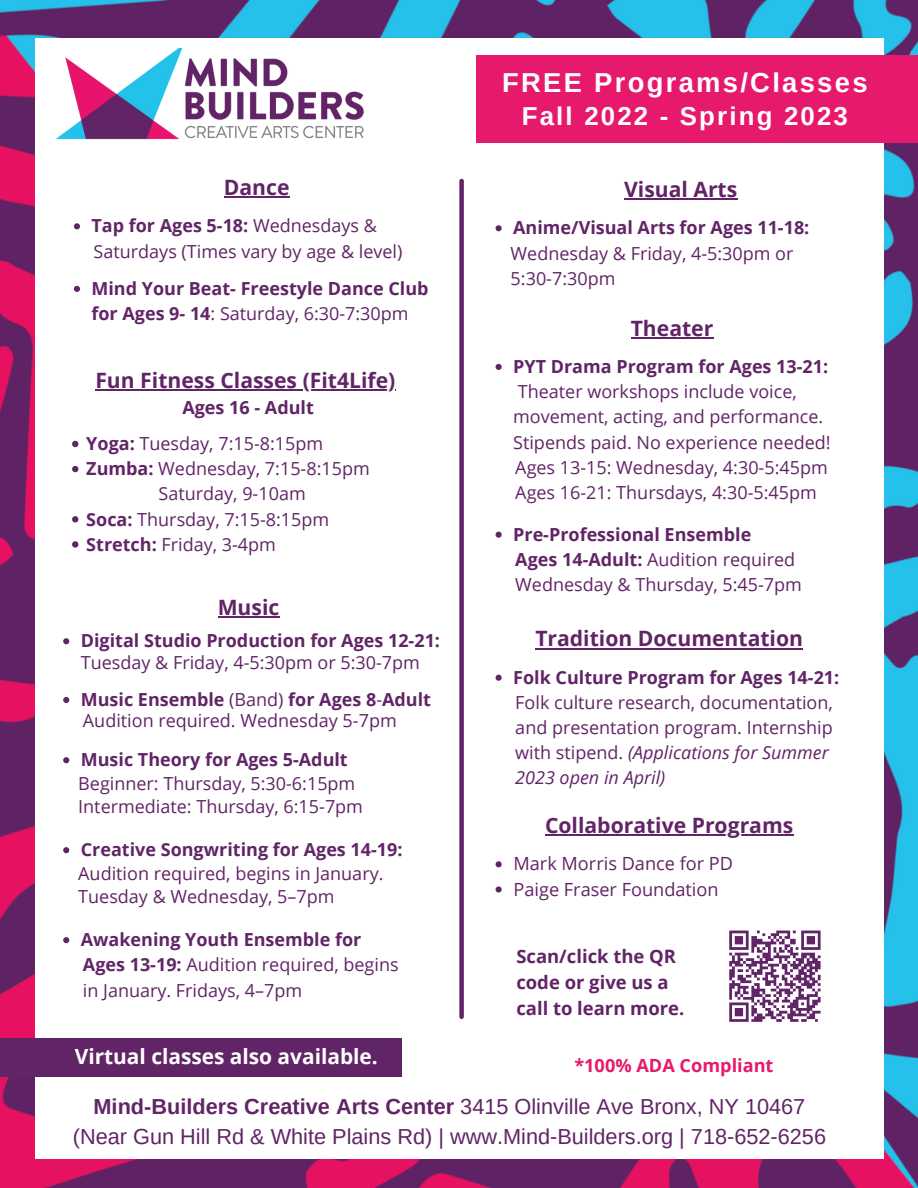
<style>
.page{position:relative;width:918px;height:1188px;background:#fff}
.page>*{position:absolute;margin:0;border:0;box-sizing:border-box;transform-origin:0 0}
.t1{font:700 27.45px "Arimo";letter-spacing:.085em;color:#fff}
.t2{font:700 25.8px "Arimo";letter-spacing:.085em;color:#fff}
.t3{font:21.75px/30.3px "Arimo";color:#612466;text-align:center}
.t4{font:700 21.15px "Open Sans";color:#612466}
.t5{font:700 20.85px "Open Sans";color:#fff}
.t6{font:700 18.45px/25.7px "Open Sans";color:#612466}
.t7{font:18.15px/25.2px "Open Sans";color:#612466}
.t8{font:700 18.15px "Open Sans";color:#e7196c}
.t9{font:18px/25.2px "Open Sans";color:#612466}
.t10{font:700 18px/25.2px "Open Sans";color:#612466}
.s1{font-weight:400}
.s2{font-weight:700}
.s3{font-style:italic}
</style>
<div class="page">
<img style="left:0;top:0;width:918px;height:1188px">
<div style="left:35px;top:38px;width:848px;height:1121px;background:#fff"></div>
<div style="left:459px;top:181px;width:5px;height:836px;background:#622466"></div>
<img style="left:56px;top:48px;width:308px;height:92px">
<div style="left:476px;top:55px;width:442px;height:88px;background:#e7196c"></div>
<div style="left:0;top:1038px;width:402px;height:38px;background:#612466"></div>
<svg style="left:729px;top:930px;width:92px;height:92px"></svg>
<svg style="left:72px;top:441px;width:6px;height:6px"></svg>
<svg style="left:72px;top:466px;width:6px;height:6px"></svg>
<svg style="left:72px;top:516px;width:6px;height:7px"></svg>
<svg style="left:72px;top:541px;width:6px;height:7px"></svg>
<hr style="left:95px;top:389px;width:300px;height:2px;background:#612466">
<svg style="left:496px;top:364px;width:6px;height:6px"></svg>
<svg style="left:496px;top:532px;width:6px;height:6px"></svg>
<hr style="left:631px;top:337px;width:82px;height:2px;background:#612466">
<svg style="left:496px;top:675px;width:6px;height:6px"></svg>
<hr style="left:535px;top:648px;width:268px;height:1px;background:#612466">
<svg style="left:63px;top:638px;width:6px;height:6px"></svg>
<svg style="left:63px;top:697px;width:6px;height:6px"></svg>
<svg style="left:63px;top:757px;width:6px;height:6px"></svg>
<svg style="left:63px;top:847px;width:6px;height:6px"></svg>
<svg style="left:63px;top:937px;width:6px;height:6px"></svg>
<hr style="left:218px;top:616px;width:61px;height:2px;background:#612466">
<svg style="left:74px;top:223px;width:6px;height:6px"></svg>
<svg style="left:74px;top:286px;width:6px;height:6px"></svg>
<hr style="left:224px;top:197px;width:66px;height:1px;background:#612466">
<svg style="left:496px;top:225px;width:6px;height:6px"></svg>
<hr style="left:624px;top:199px;width:113px;height:1px;background:#612466">
<svg style="left:496px;top:861px;width:6px;height:6px"></svg>
<svg style="left:496px;top:886px;width:6px;height:7px"></svg>
<hr style="left:545px;top:835px;width:248px;height:1px;background:#612466">
<p class="t4" style="left:224px;top:172px;width:67px">Dance</p>
<p class="t10" style="left:92px;top:213px;width:287px">Tap for Ages 5-18: <span class="s1">Wednesdays &amp;</span></p>
<p class="t9" style="left:94px;top:238px;width:310px">Saturdays (Times vary by age &amp; level)</p>
<p class="t10" style="left:92px;top:275px;width:339px">Mind Your Beat- Freestyle Dance Club for Ages 9- 14<span class="s1">: Saturday, 6:30-7:30pm</span></p>
<p class="t4" style="left:95px;top:366px;width:301px">Fun Fitness Classes (Fit4Life)</p>
<p class="t10" style="left:182px;top:395px;width:133px">Ages 16 - Adult</p>
<p class="t9" style="left:86px;top:431px;width:285px"><span class="s2">Yoga:</span> Tuesday, 7:15-8:15pm<br><span class="s2">Zumba:</span> Wednesday, 7:15-8:15pm</p>
<p class="t9" style="left:86px;top:506px;width:245px"><span class="s2">Soca:</span> Thursday, 7:15-8:15pm<br><span class="s2">Stretch:</span> Friday, 3-4pm</p>
<p class="t9" style="left:159px;top:481px;width:149px">Saturday, 9-10am</p>
<p class="t4" style="left:218px;top:592px;width:63px">Music</p>
<p class="t10" style="left:81px;top:628px;width:361px">Digital Studio Production for Ages 12-21:</p>
<p class="t9" style="left:81px;top:643px;width:352px;line-height:37.3px">Tuesday &amp; Friday, 4-5:30pm or 5:30-7pm<br><span class="s2">Music Ensemble</span> (Band) <span class="s2">for Ages 8</span>-<span class="s2">Adult</span></p>
<p class="t9" style="left:83px;top:708px;width:315px">Audition required. Wednesday 5-7pm</p>
<p class="t10" style="left:81px;top:747px;width:268px">Music Theory for Ages 5-Adult</p>
<p class="t9" style="left:78px;top:772px;width:286px;line-height:22.8px">Beginner: Thursday, 5:30-6:15pm<br>Intermediate: Thursday, 6:15-7pm</p>
<p class="t10" style="left:81px;top:837px;width:323px">Creative Songwriting for Ages 14-19:</p>
<p class="t9" style="left:78px;top:862px;width:307px;line-height:22.8px">Audition required, begins in January.<br>Tuesday &amp; Wednesday, 5–7pm</p>
<h1 class="t1" style="left:502px;top:67px;width:367px">FREE Programs/Classes</h1>
<h2 class="t2" style="left:522px;top:102px;width:328px">Fall 2022 - Spring 2023</h2>
<p class="t4" style="left:624px;top:174px;width:115px">Visual Arts</p>
<p class="t10" style="left:513px;top:215px;width:298px">Anime/Visual Arts for Ages 11-18:</p>
<p class="t9" style="left:511px;top:240px;width:284px">Wednesday &amp; Friday, 4-5:30pm or<br>5:30-7:30pm</p>
<p class="t4" style="left:631px;top:313px;width:84px">Theater</p>
<p class="t10" style="left:513px;top:353px;width:317px">PYT Drama Program for Ages 13-21:</p>
<p class="t9" style="left:513px;top:379px;width:319px">Theater workshops include voice, movement, acting, and performance.<br>Stipends paid. No experience needed!</p>
<p class="t9" style="left:515px;top:454px;width:314px">Ages 13-15: Wednesday, 4:30-5:45pm<br>Ages 16-21: Thursdays, 4:30-5:45pm</p>
<p class="t10" style="left:513px;top:521px;width:240px">Pre-Professional Ensemble</p>
<p class="t9" style="left:515px;top:546px;width:288px"><span class="s2">Ages 14-Adult:</span> Audition required<br>Wednesday &amp; Thursday, 5:45-7pm</p>
<p class="t4" style="left:535px;top:624px;width:269px">Tradition Documentation</p>
<p class="t10" style="left:513px;top:664px;width:328px">Folk Culture Program for Ages 14-21:</p>
<p class="t9" style="left:515px;top:689px;width:319px">Folk culture research, documentation, and presentation program. Internship with stipend. <span class="s3">(Applications for Summer 2023 open in April)</span></p>
<p class="t4" style="left:545px;top:810px;width:250px">Collaborative Programs</p>
<p class="t7" style="left:513px;top:851px;width:221px">Mark Morris Dance for PD<br>Paige Fraser Foundation</p>
<p class="t10" style="left:81px;top:927px;width:282px">Awakening Youth Ensemble for</p>
<p class="t9" style="left:83px;top:952px;width:317px"><span class="s2">Ages 13-19:</span> Audition required, begins in January. Fridays, 4–7pm</p>
<p class="t6" style="left:516px;top:943px;width:169px">Scan/click the QR code or give us a call to learn more.</p>
<p class="t5" style="left:75px;top:1042px;width:305px">Virtual classes also available.</p>
<p class="t8" style="left:574px;top:1053px;width:201px">*100% ADA Compliant</p>
<p class="t3" style="left:73px;top:1091px;width:755px"><span class="s2">Mind-Builders Creative Arts Center</span> 3415 Olinville Ave Bronx, NY 10467 (Near Gun Hill Rd &amp; White Plains Rd) | www.Mind-Builders.org | 718-652-6256</p>
</div>
